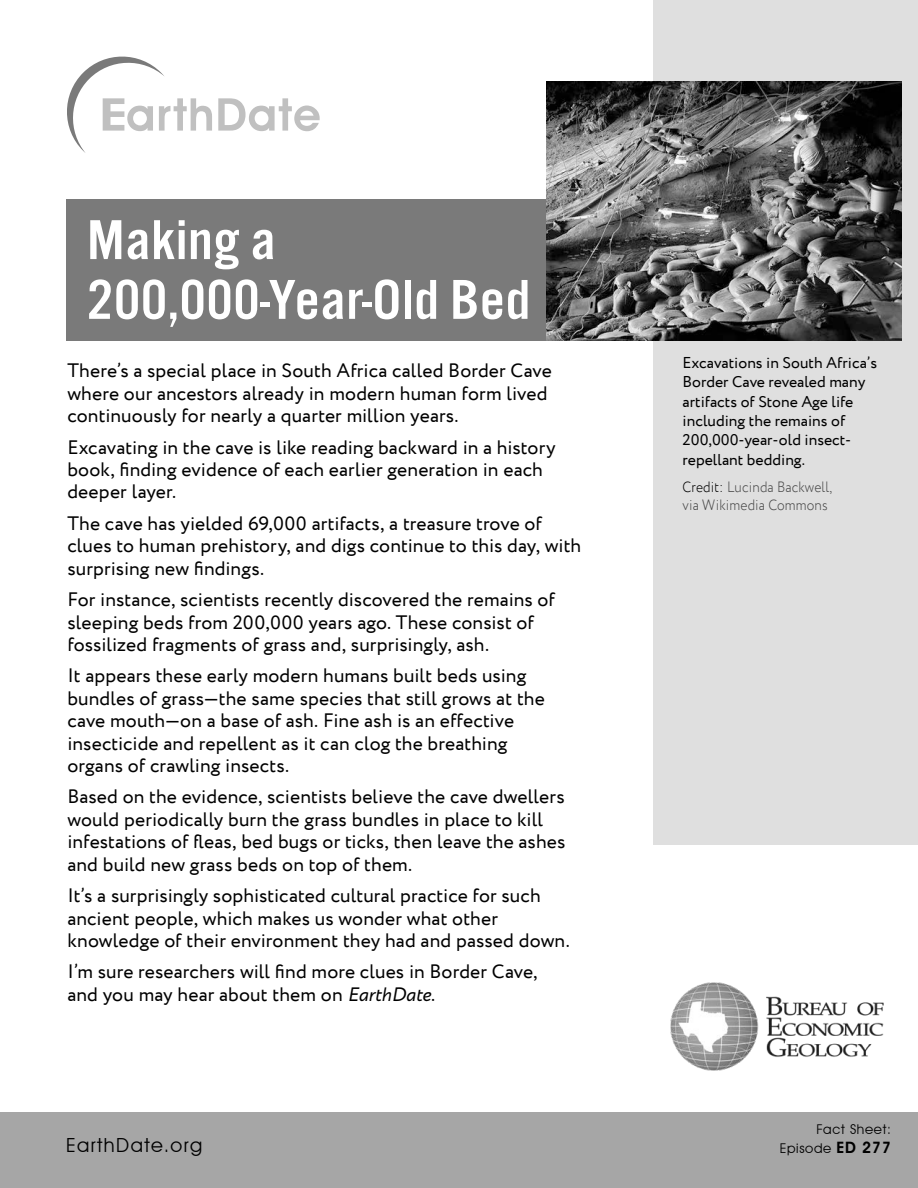
<style>
.page{position:relative;width:918px;height:1188px;background:#fff}
.page>*{position:absolute;margin:0;border:0;box-sizing:border-box;transform-origin:0 0}
.t1{font:58.35px/59.8px "Alternate Got No 3 D";letter-spacing:.01em;color:#fff;scale:1.1 1}
.t2{font:19.5px/22.4px "Circe";letter-spacing:.005em;color:#000}
.t3{font:19.5px "Avant Garde IT Cby BT";letter-spacing:.075em;color:#000}
.t4{font:15.75px/19.5px "Circe";color:#000}
.t5{font:300 15px/18px "Circe";letter-spacing:.01em;color:#474747;scale:.9 1}
.t6{font:13.5px/18.9px "Avant Garde IT Cby BT";letter-spacing:.05em;color:#000;text-align:right}
.s1{font-style:italic}
.s2{color:#000}
.s3{font-weight:600;font-size:15.75px}
</style>
<div class="page">
<div style="left:653px;top:0;width:265px;height:845px;background:#dfdfdf"></div>
<div style="left:66px;top:199px;width:587px;height:142px;background:#7a7a7a"></div>
<img style="left:546px;top:82px;width:356px;height:259px">
<svg style="left:67px;top:56px;width:145px;height:97px"></svg>
<svg style="left:218px;top:98px;width:102px;height:33px"></svg>
<img style="left:671px;top:983px;width:213px;height:88px">
<div style="left:0;top:1112px;width:918px;height:76px;background:#a6a6a6"></div>
<h1 class="t1" style="left:87px;top:210px;width:405px">Making a<br>200,000-Year-Old Bed</h1>
<p class="t2" style="left:67px;top:360px;width:486px">There’s a special place in South Africa called Border Cave where our ancestors already in modern human form lived continuously for nearly a quarter million years.</p>
<p class="t2" style="left:67px;top:436px;width:490px">Excavating in the cave is like reading backward in a history book, finding evidence of each earlier generation in each deeper layer.</p>
<p class="t2" style="left:67px;top:513px;width:515px">The cave has yielded 69,000 artifacts, a treasure trove of clues to human prehistory, and digs continue to this day, with surprising new findings.</p>
<p class="t2" style="left:67px;top:589px;width:489px">For instance, scientists recently discovered the remains of sleeping beds from 200,000 years ago. These consist of fossilized fragments of grass and, surprisingly, ash.</p>
<p class="t2" style="left:67px;top:665px;width:479px">It appears these early modern humans built beds using bundles of grass—the same species that still grows at the cave mouth—on a base of ash. Fine ash is an effective insecticide and repellent as it can clog the breathing organs of crawling insects.</p>
<p class="t2" style="left:67px;top:786px;width:500px">Based on the evidence, scientists believe the cave dwellers would periodically burn the grass bundles in place to kill infestations of fleas, bed bugs or ticks, then leave the ashes and build new grass beds on top of them.</p>
<p class="t2" style="left:67px;top:885px;width:504px">It’s a surprisingly sophisticated cultural practice for such ancient people, which makes us wonder what other knowledge of their environment they had and passed down.</p>
<p class="t2" style="left:67px;top:961px;width:472px">I’m sure researchers will find more clues in Border Cave, and you may hear about them on <span class="s1">EarthDate</span>.</p>
<p class="t3" style="left:66px;top:1134px;width:138px">EarthDate.org</p>
<p class="t4" style="left:683px;top:353px;width:196px">Excavations in South Africa’s<br>Border Cave revealed many artifacts of Stone Age life including the remains of<br>200,000-year-old insect&shy;repellant bedding.</p>
<p class="t5" style="left:683px;top:478px;width:168px"><span class="s2">Credit:</span> Lucinda Backwell, via Wikimedia Commons</p>
<p class="t6" style="left:780px;top:1120px;width:113px">Fact Sheet:<br>Episode <span class="s3">ED 277</span></p>
</div>
